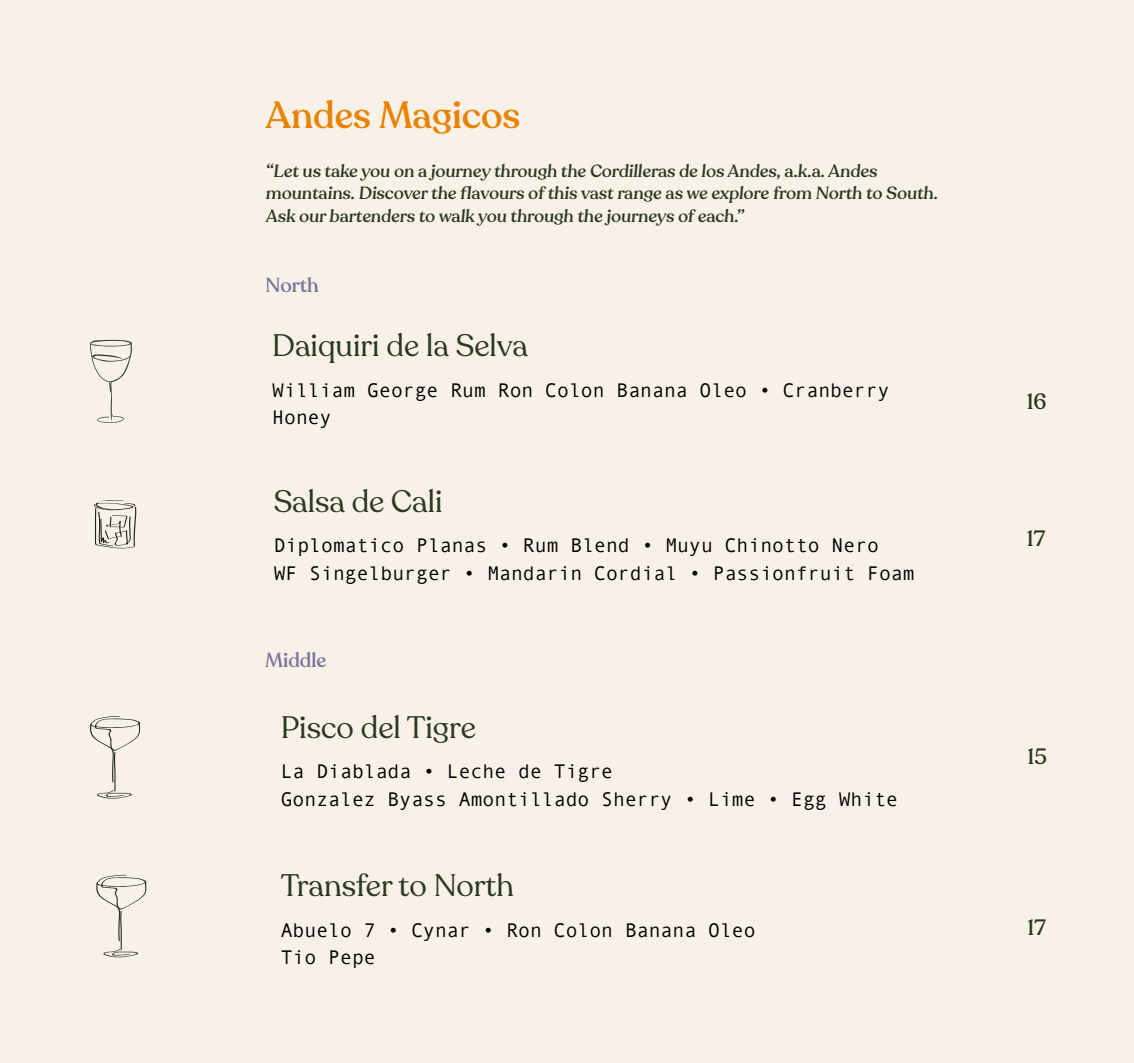
<style>
.page{position:relative;width:1134px;height:1063px;background:#f7f1e7}
.page>*{position:absolute;margin:0;border:0;box-sizing:border-box;transform-origin:0 0}
.t1{font:500 37.5px "Recoleta";color:#ea8201}
.t2{font:30.75px "Recoleta";color:#2b3822}
.t3{font:500 22px "Recoleta";color:#2b3822}
.t4{font:500 20px "Recoleta";color:#7c729d}
.t5{font:19.75px/27.5px "Andale Mono";color:#000}
.t6{font:500 17.5px/22.5px "Recoleta";letter-spacing:-.01em;color:#2b3822}
</style>
<div class="page">
<svg style="left:90px;top:340px;width:42px;height:83px"></svg>
<svg style="left:90px;top:716px;width:50px;height:83px"></svg>
<svg style="left:96px;top:875px;width:51px;height:83px"></svg>
<svg style="left:93px;top:500px;width:44px;height:49px"></svg>
<h1 class="t1" style="left:266px;top:92px;width:256px">Andes Magicos</h1>
<p class="t6" style="left:266px;top:160px;width:676px">“Let us take you on a journey through the Cordilleras de los Andes, a.k.a.Andes mountains. Discover the flavours of this vast range as we explore from North to South.<br>Ask our bartenders to walk you through the journeys of each.”</p>
<p class="t4" style="left:266px;top:273px;width:55px">North</p>
<h2 class="t2" style="left:272px;top:327px;width:257px">Daiquiri de la Selva</h2>
<p class="t5" style="left:272px;top:375px;width:619px">William George Rum Ron Colon Banana Oleo • Cranberry<br>Honey</p>
<p class="t3" style="left:1027px;top:388px;width:21px">16</p>
<h2 class="t2" style="left:274px;top:483px;width:170px">Salsa de Cali</h2>
<p class="t5" style="left:274px;top:531px;width:642px">Diplomatico Planas • Rum Blend • Muyu Chinotto Nero<br>WF Singelburger • Mandarin Cordial • Passionfruit Foam</p>
<p class="t4" style="left:265px;top:648px;width:63px">Middle</p>
<h2 class="t2" style="left:281px;top:709px;width:197px">Pisco del Tigre</h2>
<p class="t5" style="left:281px;top:757px;width:619px">La Diablada • Leche de Tigre<br>Gonzalez Byass Amontillado Sherry • Lime • Egg White</p>
<p class="t3" style="left:1027px;top:525px;width:20px">17</p>
<p class="t3" style="left:1028px;top:743px;width:21px">15</p>
<h2 class="t2" style="left:281px;top:867px;width:235px">Transfer to North</h2>
<p class="t5" style="left:281px;top:915px;width:476px">Abuelo 7 • Cynar • Ron Colon Banana Oleo<br>Tio Pepe</p>
<p class="t3" style="left:1028px;top:914px;width:20px">17</p>
</div>
